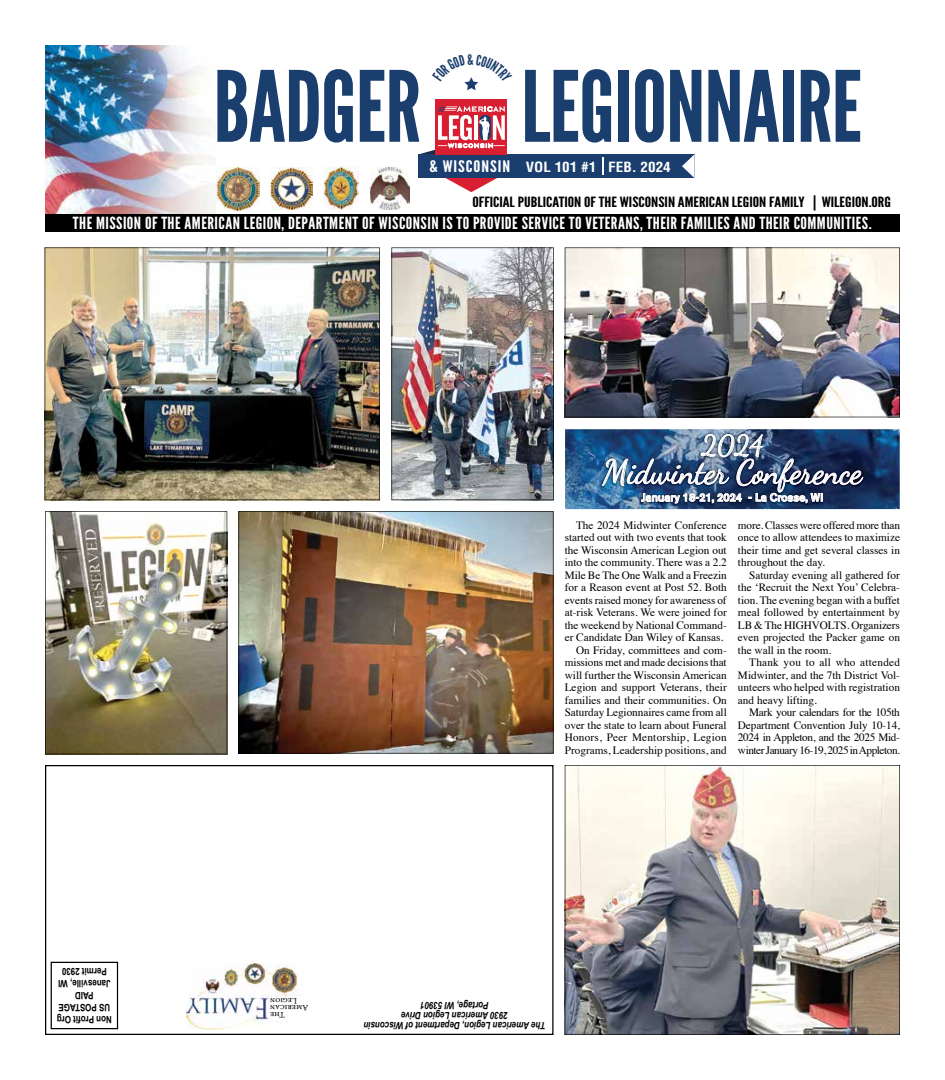
<style>
.page{position:relative;width:945px;height:1080px;background:#fff}
.page>*{position:absolute;margin:0;border:0;box-sizing:border-box;transform-origin:0 0}
.t1{font:97.88px "League Gothic";letter-spacing:-.01em;color:#1a3e6d}
.t2{font:33.25px "Dancing Script";color:#fff}
.t3{font:27.75px "Dancing Script";color:#fff}
.t4{font:16.75px "League Gothic";letter-spacing:.025em;color:#fff;scale:1.11 1}
.t5{font:15.88px "League Gothic";letter-spacing:.05em;color:#fff;scale:1.23 1}
.t6{font:14.12px "League Gothic";color:#000;scale:1.28 1}
.t7{font:700 condensed 13.75px "Helvetica";color:#fff;scale:1.1 1}
.t8{font:11.25px/12.5px "Times";color:#000;text-align:justify}
.t9{font:11.25px "Times";letter-spacing:.02em;color:#000}
.t10{font:500 11.12px "Akzidenz Grotesk BE";color:#fff}
.t11{font:italic 700 10px/10px "Arial";color:#000;text-align:center;scale:.8 1}
.t12{font:700 10px/12px "Arial";color:#000;text-align:center;scale:.8 1}
.t13{font:8.75px/7px "Minion Pro";color:#000;text-align:right}
</style>
<div class="page">
<img style="left:45px;top:45px;width:170px;height:169px">
<div style="left:418px;top:155px;width:276px;height:23px;background:#1a3e6d"></div>
<svg style="left:682px;top:154px;width:13px;height:24px"></svg>
<img style="left:216px;top:167px;width:43px;height:43px">
<img style="left:270px;top:167px;width:42px;height:43px">
<img style="left:371px;top:168px;width:39px;height:42px">
<img style="left:323px;top:167px;width:36px;height:43px">
<div style="left:45px;top:214px;width:855px;height:17px;background:#000"></div>
<svg style="left:602px;top:158px;width:2px;height:17px"></svg>
<div style="left:436px;top:100px;width:71px;height:55px;background:#d71f31"></div>
<svg style="left:418px;top:106px;width:87px;height:86px"></svg>
<svg style="left:45px;top:765px;width:508px;height:270px"></svg>
<img style="left:186px;top:963px;width:124px;height:66px">
<div style="left:270px;top:997px;width:42px;height:23px;background:#fff"></div>
<img style="left:392px;top:248px;width:162px;height:252px">
<img style="left:45px;top:248px;width:335px;height:252px">
<img style="left:565px;top:765px;width:335px;height:270px">
<img style="left:239px;top:511px;width:314px;height:243px">
<img style="left:45px;top:511px;width:182px;height:243px">
<img style="left:565px;top:247px;width:335px;height:170px">
<img style="left:565px;top:429px;width:335px;height:80px">
<img style="left:599px;top:432px;width:267px;height:74px">
<img style="left:601px;top:434px;width:263px;height:70px">
<svg style="left:464px;top:77px;width:14px;height:13px"></svg>
<h1 class="t1" style="left:213px;top:49px;width:650px">BADGER LEGIONNAIRE</h1>
<h3 class="t5" style="left:430px;top:157px;width:67px">&amp; WISCONSIN</h3>
<p class="t6" style="left:473px;top:194px;width:328px">OFFICIAL PUBLICATION OF THE WISCONSIN AMERICAN LEGION FAMILY | WILEGION.ORG</p>
<h3 class="t4" style="left:73px;top:213px;width:721px">THE MISSION OF THE AMERICAN LEGION, DEPARTMENT OF WISCONSIN IS TO PROVIDE SERVICE TO VETERANS, THEIR FAMILIES AND THEIR COMMUNITIES.</h3>
<p class="t7" style="left:526px;top:158px;width:133px">VOL 101 #1 FEB. 2024</p>
<h3 class="t3" style="left:701px;top:429px;width:63px">2024</h3>
<h2 class="t2" style="left:603px;top:452px;width:260px">Midwinter Conference</h2>
<p class="t10" style="left:641px;top:491px;width:184px">January 18-21, 2024 - La Crosse, WI</p>
<p class="t12" style="left:112px;top:1025px;width:70px;rotate:-180deg">Non Profit Org<br>US POStAGE<br>PAID<br>Janesville, wI<br>Permit 2930</p>
<p class="t8" style="left:576px;top:518px;width:152px">The 2024 Midwinter Conference</p>
<p class="t8" style="left:565px;top:530px;width:164px">started out with two events that took</p>
<p class="t8" style="left:565px;top:543px;width:164px">the Wisconsin American Legion out</p>
<p class="t8" style="left:565px;top:555px;width:164px">into the community. There was a 2.2</p>
<p class="t8" style="left:565px;top:568px;width:164px">Mile Be The One Walk and a Freezin</p>
<p class="t8" style="left:565px;top:580px;width:164px">for a Reason event at Post 52. Both</p>
<p class="t8" style="left:565px;top:593px;width:163px">events raised money for awareness of</p>
<p class="t8" style="left:565px;top:605px;width:164px">at-risk Veterans. We were joined for</p>
<p class="t8" style="left:565px;top:618px;width:164px">the weekend by National Command-</p>
<p class="t8" style="left:565px;top:630px;width:160px">er Candidate Dan Wiley of Kansas.</p>
<p class="t8" style="left:576px;top:643px;width:152px">On Friday, committees and com-</p>
<p class="t8" style="left:565px;top:655px;width:164px">missions met and made decisions that</p>
<p class="t8" style="left:565px;top:668px;width:164px">will further the Wisconsin American</p>
<p class="t8" style="left:565px;top:680px;width:164px">Legion and support Veterans, their</p>
<p class="t8" style="left:565px;top:693px;width:163px">families and their communities. On</p>
<p class="t8" style="left:565px;top:705px;width:164px">Saturday Legionnaires came from all</p>
<p class="t8" style="left:565px;top:718px;width:164px">over the state to learn about Funeral</p>
<p class="t9" style="left:565px;top:727px;width:163px">Honors, Peer Mentorship, Legion</p>
<p class="t8" style="left:565px;top:743px;width:164px">Programs, Leadership positions, and</p>
<p class="t8" style="left:738px;top:518px;width:164px">more. Classes were offered more than once to allow attendees to maximize their time and get several classes in throughout the day.</p>
<p class="t8" style="left:738px;top:568px;width:164px;text-indent:11px">Saturday evening all gathered for the ‘Recruit the Next You’ Celebra&shy;tion. The evening began with a buffet meal followed by entertainment by LB &amp; The HIGHVOLTS. Organizers even projected the Packer game on the wall in the room.</p>
<p class="t8" style="left:738px;top:655px;width:164px;text-indent:11px">Thank you to all who attended Midwinter, and the 7th District Vol&shy;unteers who helped with registration and heavy lifting.</p>
<p class="t8" style="left:738px;top:705px;width:164px;text-indent:11px">Mark your calendars for the 105th Department Convention July 10-14, 2024 in Appleton, and the 2025 Mid&shy;winter January 16-19, 2025 in Appleton.</p>
<p class="t13" style="left:309px;top:1019px;width:40px;rotate:-180deg">The<br>American<br>Legion</p>
<p class="t11" style="left:546px;top:1030px;width:229px;rotate:-180deg">The American Legion, Department of Wisconsin<br>2930 American Legion Drive<br>Portage, WI 53901</p>
</div>
